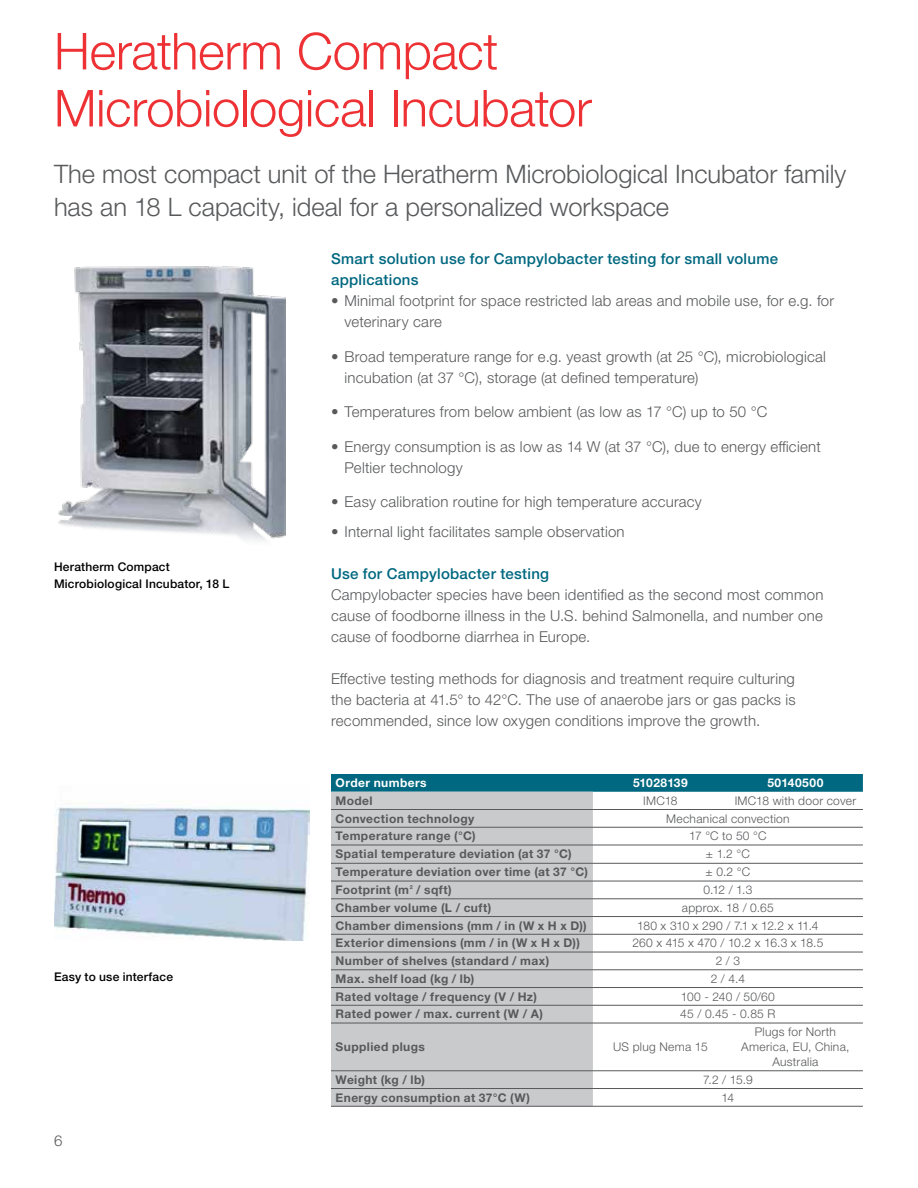
<style>
.page{position:relative;width:918px;height:1188px;background:#fff}
.page>*{position:absolute;margin:0;border:0;box-sizing:border-box;transform-origin:0 0}
.t1{font:300 51px/57px "Helvetica Neue LTW1 G";letter-spacing:-.01em;color:#ee3134}
.t2{font:300 25.5px/33px "Helvetica Neue LTW1 G";letter-spacing:-.005em;color:#58595b}
.t3{font:300 15px/21px "Helvetica Neue LTW1 G";letter-spacing:.015em;color:#58595b}
.t4{font:500 15px/21px "Helvetica Neue LTW1 G";letter-spacing:.02em;color:#006880}
.t5{font:700 12px "Helvetica Neue LTW1 G";letter-spacing:.035em;color:#58595b}
.t6{font:300 12px/15px "Helvetica Neue LTW1 G";letter-spacing:.025em;color:#58595b;text-align:center}
.t7{font:500 12px/16.5px "Helvetica Neue LTW1 G";letter-spacing:.015em;color:#000}
.t8{font:300 12px "Helvetica Neue LTW1 G";letter-spacing:-.035em;color:#58595b}
.t9{font:300 12px "Helvetica Neue LTW1 G";letter-spacing:-.03em;color:#58595b}
.t10{font:700 12px "Helvetica Neue LTW1 G";letter-spacing:.035em;color:#fff}
.t11{font:700 12px "Helvetica Neue LTW1 G";letter-spacing:.005em;color:#fff}
.t12{font:700 5.4px "Helvetica Neue LT Std";color:#58595b}
</style>
<div class="page">
<div style="left:331px;top:774px;width:532px;height:18px;background:#006880"></div>
<div style="left:331px;top:792px;width:262px;height:314px;background:#c9cacc"></div>
<div style="left:331px;top:810px;width:262px;height:17px;background:#c9cacc"></div>
<div style="left:331px;top:828px;width:262px;height:260px;background:#c9cacc"></div>
<hr style="left:331px;top:809px;width:262px;height:1px;background:#58595b">
<hr style="left:593px;top:809px;width:135px;height:1px;background:#58595b">
<hr style="left:728px;top:809px;width:135px;height:1px;background:#58595b">
<hr style="left:331px;top:827px;width:262px;height:1px;background:#58595b">
<hr style="left:593px;top:827px;width:135px;height:1px;background:#58595b">
<hr style="left:728px;top:827px;width:135px;height:1px;background:#58595b">
<hr style="left:331px;top:845px;width:262px;height:1px;background:#58595b">
<hr style="left:593px;top:845px;width:135px;height:1px;background:#58595b">
<hr style="left:728px;top:845px;width:135px;height:1px;background:#58595b">
<hr style="left:331px;top:863px;width:262px;height:1px;background:#58595b">
<hr style="left:593px;top:863px;width:135px;height:1px;background:#58595b">
<hr style="left:728px;top:863px;width:135px;height:1px;background:#58595b">
<hr style="left:331px;top:881px;width:262px;height:1px;background:#58595b">
<hr style="left:593px;top:881px;width:135px;height:1px;background:#58595b">
<hr style="left:728px;top:881px;width:135px;height:1px;background:#58595b">
<hr style="left:331px;top:899px;width:262px;height:1px;background:#58595b">
<hr style="left:593px;top:899px;width:135px;height:1px;background:#58595b">
<hr style="left:728px;top:899px;width:135px;height:1px;background:#58595b">
<hr style="left:331px;top:916px;width:262px;height:1px;background:#58595b">
<hr style="left:593px;top:916px;width:135px;height:1px;background:#58595b">
<hr style="left:728px;top:916px;width:135px;height:1px;background:#58595b">
<hr style="left:331px;top:934px;width:262px;height:1px;background:#58595b">
<hr style="left:593px;top:934px;width:135px;height:1px;background:#58595b">
<hr style="left:728px;top:934px;width:135px;height:1px;background:#58595b">
<hr style="left:331px;top:952px;width:262px;height:1px;background:#58595b">
<hr style="left:593px;top:952px;width:135px;height:1px;background:#58595b">
<hr style="left:728px;top:952px;width:135px;height:1px;background:#58595b">
<hr style="left:331px;top:970px;width:262px;height:1px;background:#58595b">
<hr style="left:593px;top:970px;width:135px;height:1px;background:#58595b">
<hr style="left:728px;top:970px;width:135px;height:1px;background:#58595b">
<hr style="left:331px;top:987px;width:262px;height:1px;background:#58595b">
<hr style="left:593px;top:987px;width:135px;height:1px;background:#58595b">
<hr style="left:728px;top:987px;width:135px;height:1px;background:#58595b">
<hr style="left:331px;top:1005px;width:262px;height:1px;background:#58595b">
<hr style="left:593px;top:1005px;width:135px;height:1px;background:#58595b">
<hr style="left:728px;top:1005px;width:135px;height:1px;background:#58595b">
<hr style="left:331px;top:1023px;width:262px;height:1px;background:#58595b">
<hr style="left:593px;top:1023px;width:135px;height:1px;background:#58595b">
<hr style="left:728px;top:1023px;width:135px;height:1px;background:#58595b">
<hr style="left:331px;top:1071px;width:262px;height:1px;background:#58595b">
<hr style="left:593px;top:1071px;width:135px;height:1px;background:#58595b">
<hr style="left:728px;top:1071px;width:135px;height:1px;background:#58595b">
<hr style="left:331px;top:1088px;width:262px;height:1px;background:#58595b">
<hr style="left:593px;top:1088px;width:135px;height:1px;background:#58595b">
<hr style="left:728px;top:1088px;width:135px;height:1px;background:#58595b">
<hr style="left:331px;top:1106px;width:262px;height:1px;background:#58595b">
<hr style="left:593px;top:1106px;width:135px;height:1px;background:#58595b">
<hr style="left:728px;top:1106px;width:135px;height:1px;background:#58595b">
<img style="left:54px;top:807px;width:256px;height:133px">
<img style="left:58px;top:266px;width:227px;height:275px">
<h1 class="t1" style="left:54px;top:23px;width:539px">Heratherm Compact<br>Microbiological Incubator</h1>
<h2 class="t2" style="left:54px;top:158px;width:794px">The most compact unit of the Heratherm Microbiological Incubator family has an 18 L capacity, ideal for a personalized workspace</h2>
<p class="t7" style="left:54px;top:559px;width:177px">Heratherm Compact<br>Microbiological Incubator, 18 L</p>
<p class="t7" style="left:54px;top:968px;width:121px">Easy to use interface</p>
<p class="t3" style="left:54px;top:1130px;width:10px">6</p>
<p class="t4" style="left:331px;top:248px;width:449px">Smart solution use for Campylobacter testing for small volume applications</p>
<p class="t3" style="left:345px;top:290px;width:491px;text-indent:-14px">• Minimal footprint for space restricted lab areas and mobile use, for e.g. for veterinary care</p>
<p class="t3" style="left:345px;top:346px;width:483px;text-indent:-14px">• Broad temperature range for e.g. yeast growth (at 25 °C), microbiological incubation (at 37 °C), storage (at defined temperature)</p>
<p class="t3" style="left:331px;top:401px;width:438px">• Temperatures from below ambient (as low as 17 °C) up to 50 °C</p>
<p class="t3" style="left:345px;top:436px;width:478px;text-indent:-14px">• Energy consumption is as low as 14 W (at 37 °C), due to energy efficient<br>Peltier technology</p>
<p class="t3" style="left:331px;top:491px;width:372px">• Easy calibration routine for high temperature accuracy</p>
<p class="t3" style="left:331px;top:521px;width:295px">• Internal light facilitates sample observation</p>
<p class="t4" style="left:331px;top:563px;width:220px">Use for Campylobacter testing</p>
<p class="t3" style="left:331px;top:584px;width:494px;text-align:justify">Campylobacter species have been identified as the second most common cause of foodborne illness in the U.S. behind Salmonella, and number one cause of foodborne diarrhea in Europe.</p>
<p class="t3" style="left:331px;top:668px;width:466px;text-align:justify">Effective testing methods for diagnosis and treatment require culturing the bacteria at 41.5° to 42°C. The use of anaerobe jars or gas packs is recommended, since low oxygen conditions improve the growth.</p>
<p class="t10" style="left:336px;top:775px;width:93px">Order numbers</p>
<p class="t11" style="left:633px;top:775px;width:56px">51028139</p>
<p class="t10" style="left:767px;top:775px;width:58px">50140500</p>
<p class="t5" style="left:336px;top:793px;width:39px">Model</p>
<p class="t6" style="left:643px;top:793px;width:36px">IMC18</p>
<p class="t6" style="left:735px;top:793px;width:123px">IMC18 with door cover</p>
<p class="t5" style="left:336px;top:811px;width:140px">Convection technology</p>
<p class="t6" style="left:666px;top:811px;width:125px">Mechanical convection</p>
<p class="t5" style="left:336px;top:829px;width:142px">Temperature range (°C)</p>
<p class="t6" style="left:689px;top:829px;width:79px">17 °C to 50 °C</p>
<p class="t5" style="left:336px;top:847px;width:238px">Spatial temperature deviation (at 37 °C)</p>
<p class="t6" style="left:706px;top:847px;width:46px">± 1.2 °C</p>
<p class="t5" style="left:336px;top:865px;width:254px">Temperature deviation over time (at 37 °C)</p>
<p class="t6" style="left:706px;top:865px;width:46px">± 0.2 °C</p>
<p class="t5" style="left:336px;top:883px;width:75px">Footprint (m</p>
<p class="t12" style="left:410px;top:884px;width:5px">2</p>
<p class="t5" style="left:416px;top:883px;width:37px">/ sqft)</p>
<p class="t6" style="left:703px;top:882px;width:51px">0.12 / 1.3</p>
<p class="t5" style="left:336px;top:900px;width:157px">Chamber volume (L / cuft)</p>
<p class="t6" style="left:682px;top:900px;width:94px">approx. 18 / 0.65</p>
<p class="t5" style="left:336px;top:918px;width:253px">Chamber dimensions (mm / in (W x H x D))</p>
<p class="t9" style="left:637px;top:918px;width:183px">180 x 310 x 290 / 7.1 x 12.2 x 11.4</p>
<p class="t5" style="left:336px;top:936px;width:246px">Exterior dimensions (mm / in (W x H x D))</p>
<p class="t8" style="left:632px;top:936px;width:193px">260 x 415 x 470 / 10.2 x 16.3 x 18.5</p>
<p class="t5" style="left:336px;top:954px;width:215px">Number of shelves (standard / max)</p>
<p class="t6" style="left:716px;top:953px;width:26px">2 / 3</p>
<p class="t5" style="left:336px;top:971px;width:140px">Max. shelf load (kg / lb)</p>
<p class="t6" style="left:711px;top:971px;width:36px">2 / 4.4</p>
<p class="t5" style="left:336px;top:989px;width:203px">Rated voltage / frequency (V / Hz)</p>
<p class="t6" style="left:681px;top:989px;width:95px">100 - 240 / 50/60</p>
<p class="t5" style="left:336px;top:1007px;width:209px">Rated power / max. current (W / A)</p>
<p class="t6" style="left:680px;top:1007px;width:97px">45 / 0.45 - 0.85 R</p>
<p class="t5" style="left:336px;top:1040px;width:91px">Supplied plugs</p>
<p class="t6" style="left:613px;top:1039px;width:96px">US plug Nema 15</p>
<p class="t6" style="left:741px;top:1024px;width:110px">Plugs for North<br>America, EU, China,<br>Australia</p>
<p class="t5" style="left:336px;top:1072px;width:91px">Weight (kg / lb)</p>
<p class="t6" style="left:703px;top:1072px;width:51px">7.2 / 15.9</p>
<p class="t5" style="left:336px;top:1090px;width:196px">Energy consumption at 37°C (W)</p>
<p class="t6" style="left:722px;top:1090px;width:14px">14</p>
</div>
